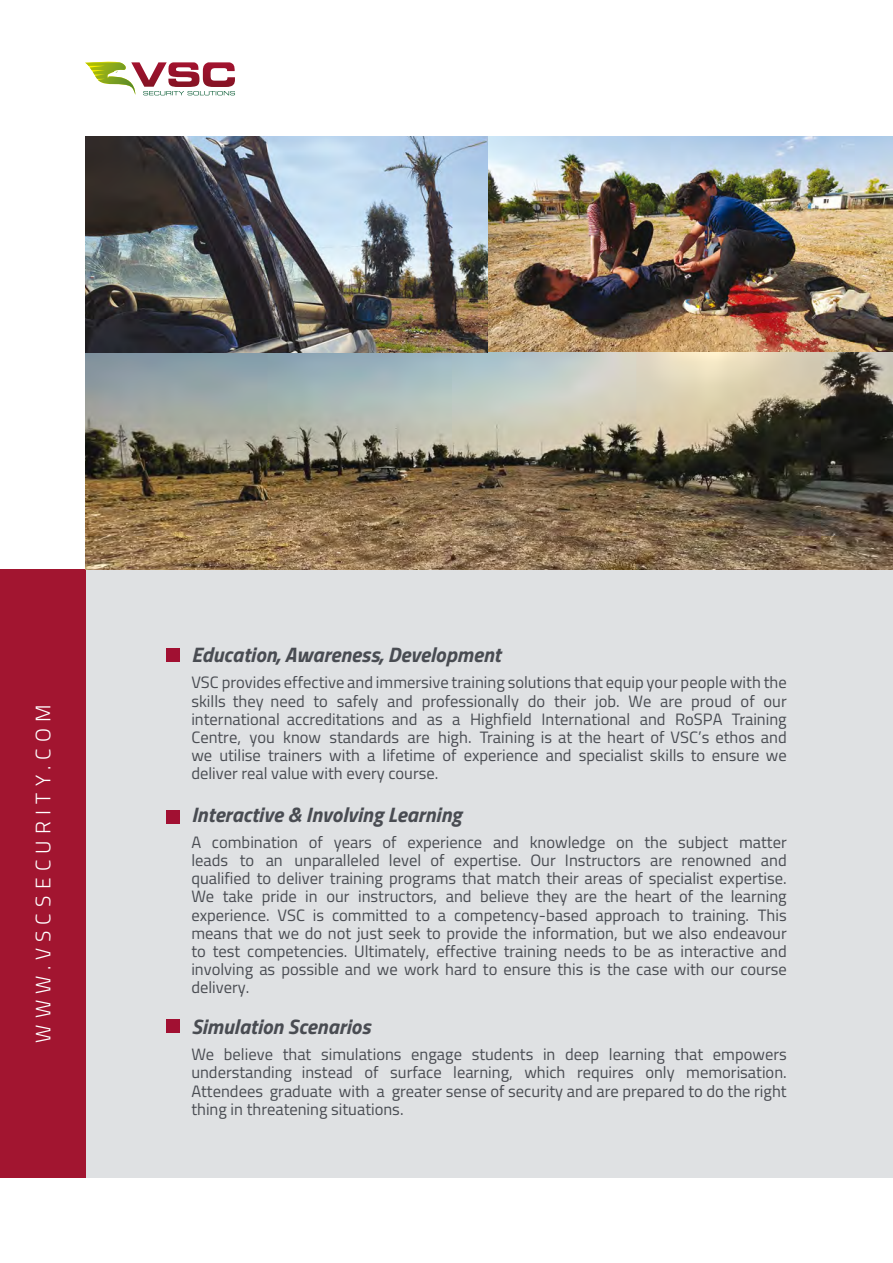
<style>
.page{position:relative;width:893px;height:1263px;background:#fff}
.page>*{position:absolute;margin:0;border:0;box-sizing:border-box;transform-origin:0 0}
.t1{font:italic 700 21px "Titillium";color:#494c52}
.t2{font:300 21px "Titillium";letter-spacing:.3em;color:#fff}
.t3{font:16.5px/18.1px "Titillium";color:#494c52;text-align:justify}
</style>
<div class="page">
<img style="left:85px;top:136px;width:808px;height:434px">
<div style="left:85px;top:570px;width:808px;height:608px;background:#dfe1e3"></div>
<div style="left:0;top:570px;width:85px;height:608px;background:#a21530"></div>
<svg style="left:85px;top:61px;width:150px;height:34px"></svg>
<div style="left:167px;top:648px;width:13px;height:13px;background:#a11032"></div>
<div style="left:167px;top:810px;width:13px;height:14px;background:#a11032"></div>
<div style="left:167px;top:1019px;width:13px;height:14px;background:#a11032"></div>
<p class="t2" style="left:28px;top:1043px;width:340px;rotate:-90deg">WWW.VSCSECURITY.COM</p>
<p class="t1" style="left:191px;top:638px;width:311px">Education, Awareness, Development</p>
<p class="t3" style="left:191px;top:673px;width:597px">VSC provides effective and immersive training solutions that equip your people with the skills they need to safely and professionally do their job. We are proud of our international accreditations and as a Highfield International and RoSPA Training Centre, you know standards are high. Training is at the heart of VSC’s ethos and we utilise trainers with a lifetime of experience and specialist skills to ensure we deliver real value with every course.</p>
<p class="t1" style="left:191px;top:798px;width:272px">Interactive &amp; Involving Learning</p>
<p class="t3" style="left:191px;top:832px;width:597px">A combination of years of experience and knowledge on the subject matter leads to an unparalleled level of expertise. Our Instructors are renowned and qualified to deliver training programs that match their areas of specialist expertise.<br>We take pride in our instructors, and believe they are the heart of the learning experience. VSC is committed to a competency-based approach to training. This means that we do not just seek to provide the information, but we also endeavour to test competencies. Ultimately, effective training needs to be as interactive and involving as possible and we work hard to ensure this is the case with our course delivery.</p>
<p class="t1" style="left:191px;top:1010px;width:181px">Simulation Scenarios</p>
<p class="t3" style="left:191px;top:1045px;width:597px">We believe that simulations engage students in deep learning that empowers understanding instead of surface learning, which requires only memorisation.<br>Attendees graduate with a greater sense of security and are prepared to do the right thing in threatening situations.</p>
</div>
